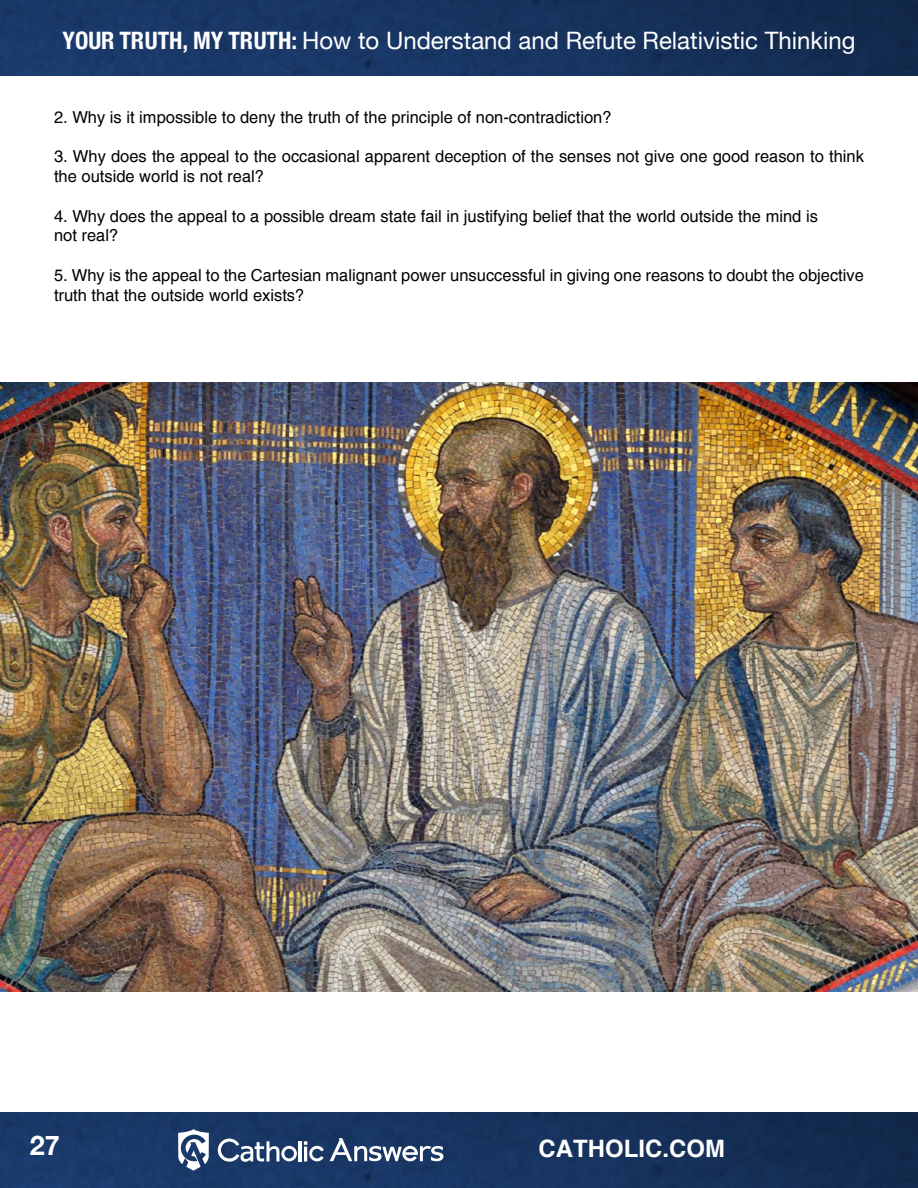
<style>
.page{position:relative;width:918px;height:1188px;background:#fff}
.page>*{position:absolute;margin:0;border:0;box-sizing:border-box;transform-origin:0 0}
.t1{font:700 27px "Helvetica Neue";color:#fff}
.t2{font:24px "Helvetica Neue";color:#fff}
.t3{font:700 24px "Helvetica";color:#fff}
.t4{font:16.5px/19.8px "Helvetica";color:#000}
.s1{font-weight:700;font-stretch:condensed}
</style>
<div class="page">
<img style="left:0;top:0;width:918px;height:76px">
<img style="left:0;top:1112px;width:918px;height:76px">
<svg style="left:178px;top:1129px;width:31px;height:42px"></svg>
<hr style="left:299px;top:1141px;width:3px;height:20px;background:#fff">
<svg style="left:218px;top:1139px;width:79px;height:23px"></svg>
<svg style="left:304px;top:1141px;width:20px;height:20px"></svg>
<svg style="left:330px;top:1138px;width:113px;height:23px"></svg>
<img style="left:0;top:382px;width:918px;height:609px">
<h2 class="t2" style="left:63px;top:27px;width:794px"><span class="s1">YOUR TRUTH, MY TRUTH:</span> How to Understand and Refute Relativistic Thinking</h2>
<p class="t4" style="left:54px;top:107px;width:559px">2. Why is it impossible to deny the truth of the principle of non-contradiction?</p>
<p class="t4" style="left:54px;top:147px;width:811px">3. Why does the appeal to the occasional apparent deception of the senses not give one good reason to think the outside world is not real?</p>
<p class="t4" style="left:54px;top:206px;width:765px">4. Why does the appeal to a possible dream state fail in justifying belief that the world outside the mind is not real?</p>
<p class="t4" style="left:54px;top:266px;width:811px">5. Why is the appeal to the Cartesian malignant power unsuccessful in giving one reasons to doubt the objective truth that the outside world exists?</p>
<h1 class="t1" style="left:30px;top:1129px;width:32px">27</h1>
<h2 class="t3" style="left:538px;top:1134px;width:188px">CATHOLIC.COM</h2>
</div>
